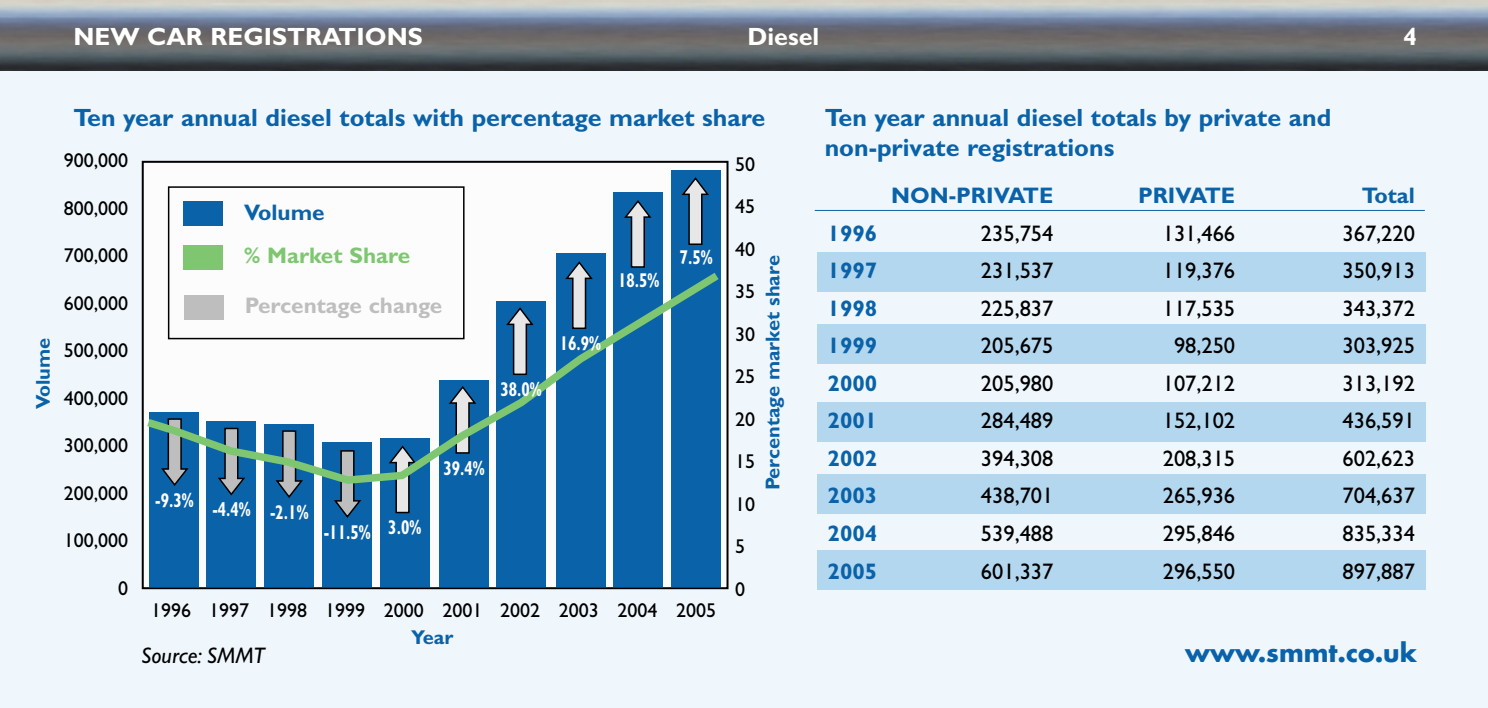
<style>
.page{position:relative;width:1488px;height:708px;background:#fff}
.page>*{position:absolute;margin:0;border:0;box-sizing:border-box;transform-origin:0 0}
.t1{font:700 25px/30px "Gill Sans";color:#0a62a9}
.t2{font:700 25px "Gill Sans";color:#fff}
.t3{font:700 25px "Futura";color:#0a62a9}
.t4{font:22.5px "Gill Sans";color:#000}
.t5{font:700 22.5px "Gill Sans";color:#0a62a9}
.t6{font:700 22.5px "Gill Sans";color:#bebebe}
.t7{font:700 22.5px "Gill Sans";color:#7fc671}
.t8{font:italic 22.5px "Gill Sans";color:#000}
.t9{font:20px/42.5px "Gill Sans";color:#000}
.t10{font:700 condensed 20px "Gill Sans";color:#fff;scale:.8 1}
.t11{font:700 20px "Gill Sans";color:#0a62a9}
</style>
<div class="page">
<div style="left:0;top:0;width:1487px;height:707px;background:#eff7fd"></div>
<div style="left:143px;top:162px;width:584px;height:426px;background:#fbfcfb"></div>
<div style="left:817px;top:253px;width:608px;height:39px;background:#b4d7f0"></div>
<div style="left:817px;top:325px;width:608px;height:38px;background:#b4d7f0"></div>
<div style="left:817px;top:403px;width:608px;height:39px;background:#b4d7f0"></div>
<div style="left:817px;top:475px;width:608px;height:39px;background:#b4d7f0"></div>
<div style="left:817px;top:550px;width:608px;height:39px;background:#b4d7f0"></div>
<img style="left:0;top:0;width:1487px;height:71px">
<hr style="left:814px;top:210px;width:610px;height:1px;background:#0a62a9">
<div style="left:149px;top:412px;width:50px;height:175px;background:#0a62a9"></div>
<div style="left:206px;top:421px;width:50px;height:166px;background:#0a62a9"></div>
<div style="left:264px;top:424px;width:50px;height:163px;background:#0a62a9"></div>
<div style="left:322px;top:442px;width:50px;height:145px;background:#0a62a9"></div>
<div style="left:380px;top:438px;width:50px;height:149px;background:#0a62a9"></div>
<div style="left:439px;top:380px;width:50px;height:207px;background:#0a62a9"></div>
<div style="left:496px;top:301px;width:50px;height:286px;background:#0a62a9"></div>
<div style="left:556px;top:253px;width:49px;height:334px;background:#0a62a9"></div>
<div style="left:613px;top:193px;width:50px;height:394px;background:#0a62a9"></div>
<svg style="left:225px;top:487px;width:13px;height:8px"></svg>
<svg style="left:280px;top:487px;width:18px;height:11px"></svg>
<svg style="left:334px;top:487px;width:27px;height:31px"></svg>
<svg style="left:395px;top:487px;width:15px;height:26px"></svg>
<svg style="left:576px;top:261px;width:6px;height:4px"></svg>
<svg style="left:624px;top:200px;width:27px;height:65px"></svg>
<div style="left:671px;top:170px;width:49px;height:416px;background:#0a62a9"></div>
<svg style="left:681px;top:177px;width:28px;height:68px"></svg>
<div style="left:168px;top:186px;width:296px;height:153px;border:2px solid #000"></div>
<svg style="left:141px;top:265px;width:586px;height:222px"></svg>
<div style="left:183px;top:202px;width:40px;height:24px;background:#0a62a9"></div>
<div style="left:183px;top:245px;width:40px;height:24px;background:#7fc671"></div>
<div style="left:184px;top:295px;width:40px;height:24px;background:#bebebe"></div>
<p class="t2" style="left:73px;top:28px;width:351px">NEW CAR REGISTRATIONS</p>
<p class="t2" style="left:747px;top:28px;width:73px">Diesel</p>
<p class="t2" style="left:1403px;top:28px;width:15px">4</p>
<p class="t11" style="left:36px;top:409px;width:73px;rotate:-90deg">Volume</p>
<p class="t1" style="left:73px;top:105px;width:693px">Ten year annual diesel totals with percentage market share</p>
<p class="t9" style="left:64px;top:141px;width:66px">900,000</p>
<p class="t9" style="left:64px;top:189px;width:66px">800,000</p>
<p class="t9" style="left:64px;top:236px;width:66px">700,000</p>
<p class="t9" style="left:64px;top:284px;width:66px">600,000</p>
<p class="t9" style="left:64px;top:331px;width:66px">500,000</p>
<p class="t9" style="left:64px;top:379px;width:66px">400,000</p>
<p class="t9" style="left:64px;top:426px;width:66px">300,000</p>
<p class="t9" style="left:64px;top:474px;width:66px">200,000</p>
<p class="t9" style="left:64px;top:521px;width:66px">100,000</p>
<p class="t9" style="left:118px;top:569px;width:11px">0</p>
<p class="t5" style="left:244px;top:204px;width:82px">Volume</p>
<p class="t7" style="left:244px;top:247px;width:167px">% Market Share</p>
<p class="t6" style="left:245px;top:297px;width:199px">Percentage change</p>
<p class="t10" style="left:500px;top:382px;width:53px">38.0%</p>
<p class="t10" style="left:560px;top:336px;width:53px">16.9%</p>
<p class="t10" style="left:618px;top:273px;width:53px">18.5%</p>
<p class="t10" style="left:680px;top:250px;width:43px">7.5%</p>
<p class="t10" style="left:155px;top:493px;width:49px">-9.3%</p>
<p class="t10" style="left:212px;top:504px;width:122px">-4.4% -2.1%</p>
<p class="t10" style="left:324px;top:525px;width:123px">-11.5% 3.0%</p>
<p class="t10" style="left:443px;top:461px;width:53px">39.4%</p>
<p class="t9" style="left:151px;top:591px;width:566px">1996 1997 1998 1999 2000 2001 2002 2003 2004 2005</p>
<p class="t8" style="left:141px;top:647px;width:125px">Source: SMMT</p>
<p class="t11" style="left:411px;top:630px;width:44px">Year</p>
<p class="t9" style="left:735px;top:145px;width:21px">50<br>45<br>40<br>35<br>30<br>25<br>20<br>15<br>10<br>5<br>0</p>
<p class="t11" style="left:766px;top:490px;width:236px;rotate:-90deg">Percentage market share</p>
<p class="t1" style="left:824px;top:105px;width:508px">Ten year annual diesel totals by private and non-private registrations</p>
<p class="t5" style="left:891px;top:188px;width:164px">NON-PRIVATE</p>
<p class="t5" style="left:1138px;top:188px;width:99px">PRIVATE</p>
<p class="t5" style="left:1361px;top:188px;width:55px">Total</p>
<p class="t5" style="left:827px;top:225px;width:51px">1996</p>
<p class="t4" style="left:981px;top:225px;width:74px">235,754</p>
<p class="t4" style="left:1162px;top:225px;width:74px">131,466</p>
<p class="t4" style="left:1342px;top:225px;width:74px">367,220</p>
<p class="t5" style="left:827px;top:263px;width:51px">1997</p>
<p class="t4" style="left:981px;top:263px;width:74px">231,537</p>
<p class="t4" style="left:1162px;top:263px;width:74px">119,376</p>
<p class="t4" style="left:1342px;top:263px;width:74px">350,913</p>
<p class="t5" style="left:827px;top:300px;width:51px">1998</p>
<p class="t4" style="left:981px;top:300px;width:74px">225,837</p>
<p class="t4" style="left:1162px;top:300px;width:74px">117,535</p>
<p class="t4" style="left:1342px;top:300px;width:74px">343,372</p>
<p class="t5" style="left:827px;top:338px;width:51px">1999</p>
<p class="t4" style="left:981px;top:338px;width:74px">205,675</p>
<p class="t4" style="left:1174px;top:338px;width:63px">98,250</p>
<p class="t4" style="left:1342px;top:338px;width:74px">303,925</p>
<p class="t5" style="left:827px;top:375px;width:51px">2000</p>
<p class="t4" style="left:981px;top:375px;width:74px">205,980</p>
<p class="t4" style="left:1162px;top:375px;width:74px">107,212</p>
<p class="t4" style="left:1342px;top:375px;width:74px">313,192</p>
<p class="t5" style="left:827px;top:413px;width:51px">2001</p>
<p class="t4" style="left:981px;top:413px;width:74px">284,489</p>
<p class="t4" style="left:1162px;top:413px;width:74px">152,102</p>
<p class="t4" style="left:1342px;top:413px;width:74px">436,591</p>
<p class="t5" style="left:827px;top:450px;width:51px">2002</p>
<p class="t4" style="left:981px;top:450px;width:74px">394,308</p>
<p class="t4" style="left:1162px;top:450px;width:74px">208,315</p>
<p class="t4" style="left:1342px;top:450px;width:74px">602,623</p>
<p class="t5" style="left:827px;top:488px;width:51px">2003</p>
<p class="t4" style="left:981px;top:488px;width:74px">438,701</p>
<p class="t4" style="left:1162px;top:488px;width:74px">265,936</p>
<p class="t4" style="left:1342px;top:488px;width:74px">704,637</p>
<p class="t5" style="left:827px;top:525px;width:51px">2004</p>
<p class="t4" style="left:981px;top:525px;width:74px">539,488</p>
<p class="t4" style="left:1162px;top:525px;width:74px">295,846</p>
<p class="t4" style="left:1342px;top:525px;width:74px">835,334</p>
<p class="t5" style="left:827px;top:563px;width:51px">2005</p>
<p class="t4" style="left:981px;top:563px;width:74px">601,337</p>
<p class="t4" style="left:1162px;top:563px;width:74px">296,550</p>
<p class="t4" style="left:1342px;top:563px;width:74px">897,887</p>
<p class="t3" style="left:1185px;top:640px;width:233px">www.smmt.co.uk</p>
</div>
